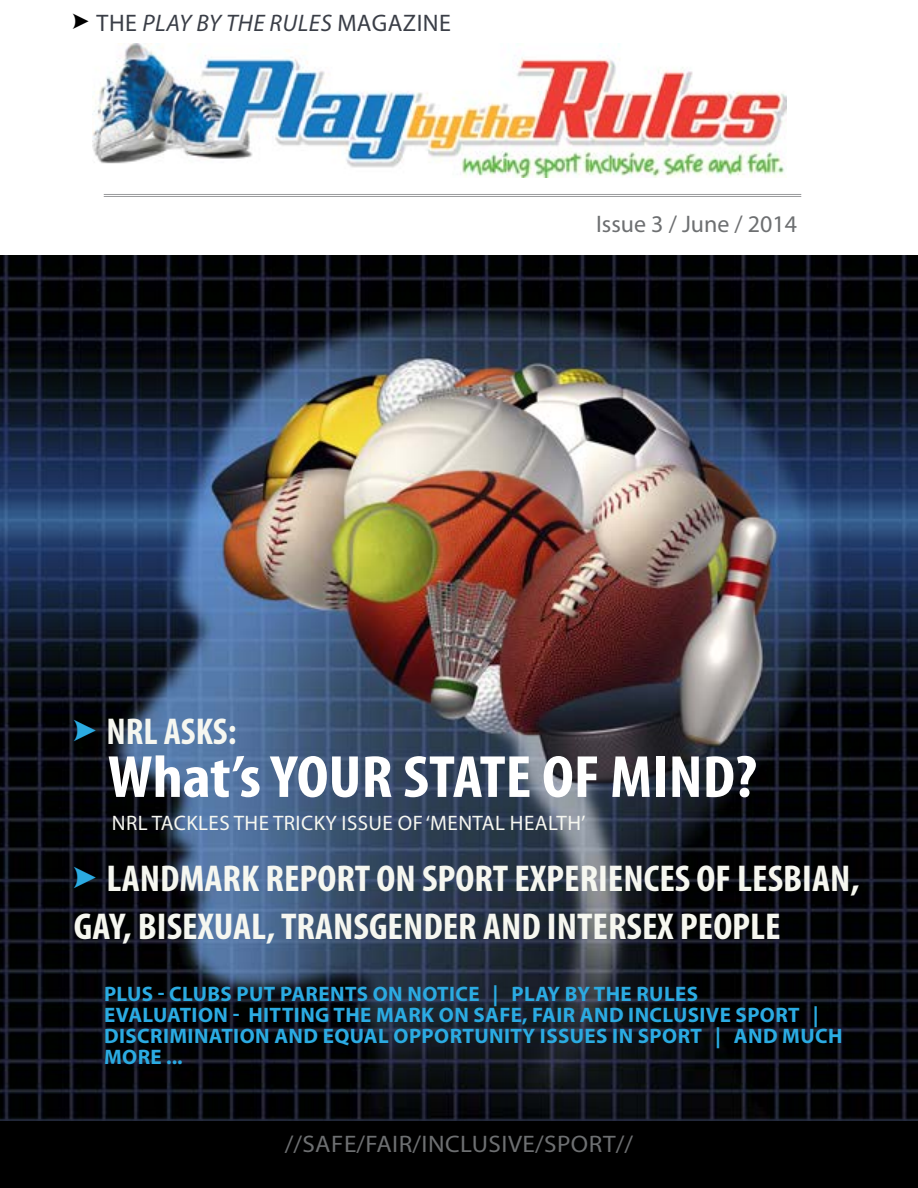
<style>
.page{position:relative;width:918px;height:1188px;background:#fff}
.page>*{position:absolute;margin:0;border:0;box-sizing:border-box;transform-origin:0 0}
.t1{font:700 condensed 60px "Myriad Pro";color:#fff;scale:1.1 1}
.t2{font:700 condensed 37.5px/48px "Myriad Pro";color:#f6f7f0;scale:1.05 1}
.t3{font:700 condensed 37.5px "Myriad Pro";color:#f6f7f0}
.t4{font:24px "Myriad Pro";letter-spacing:.02em;color:#6d6f71;scale:1.05 1}
.t5{font:italic 24px "Myriad Pro";letter-spacing:.02em;color:#3a3e47}
.t6{font:24px "Myriad Pro";color:#6d6f71}
.t7{font:700 21px/21px "Myriad Pro";letter-spacing:.02em;color:#2babe2}
.t8{font:21px "Myriad Pro";letter-spacing:.02em;color:#f6f7f0}
.s1{font-style:normal}
</style>
<div class="page">
<hr style="left:917px;top:0;width:1px;height:1188px;background:#babbc4">
<img style="left:0;top:255px;width:918px;height:866px">
<div style="left:0;top:1121px;width:918px;height:67px;background:#000"></div>
<hr style="left:104px;top:194px;width:697px;height:1px;background:#6d6f71">
<hr style="left:104px;top:196px;width:697px;height:1px;background:#6d6f71">
<img style="left:92px;top:44px;width:694px;height:133px">
<p class="t5" style="left:97px;top:8px;width:356px"><span class="s1">THE</span> PLAY BY THE RULES <span class="s1">MAGAZINE</span></p>
<p class="t6" style="left:596px;top:209px;width:202px">Issue 3 / June / 2014</p>
<h2 class="t3" style="left:107px;top:708px;width:131px">NRL ASKS:</h2>
<h1 class="t1" style="left:108px;top:739px;width:592px">What’s YOUR STATE OF MIND?</h1>
<p class="t8" style="left:112px;top:810px;width:475px">NRL TACKLES THE TRICKY ISSUE OF ‘MENTAL HEALTH’</p>
<h2 class="t2" style="left:74px;top:854px;width:750px;text-indent:33px">LANDMARK REPORT ON SPORT EXPERIENCES OF LESBIAN,<br>GAY, BISEXUAL, TRANSGENDER AND INTERSEX PEOPLE</h2>
<p class="t7" style="left:104px;top:983px;width:740px">PLUS - CLUBS PUT PARENTS ON NOTICE | PLAY BY THE RULES<br>EVALUATION - HITTING THE MARK ON SAFE, FAIR AND INCLUSIVE SPORT | DISCRIMINATION AND EQUAL OPPORTUNITY ISSUES IN SPORT | AND MUCH MORE ...</p>
<p class="t4" style="left:285px;top:1129px;width:333px">//SAFE/FAIR/INCLUSIVE/SPORT//</p>
</div>
